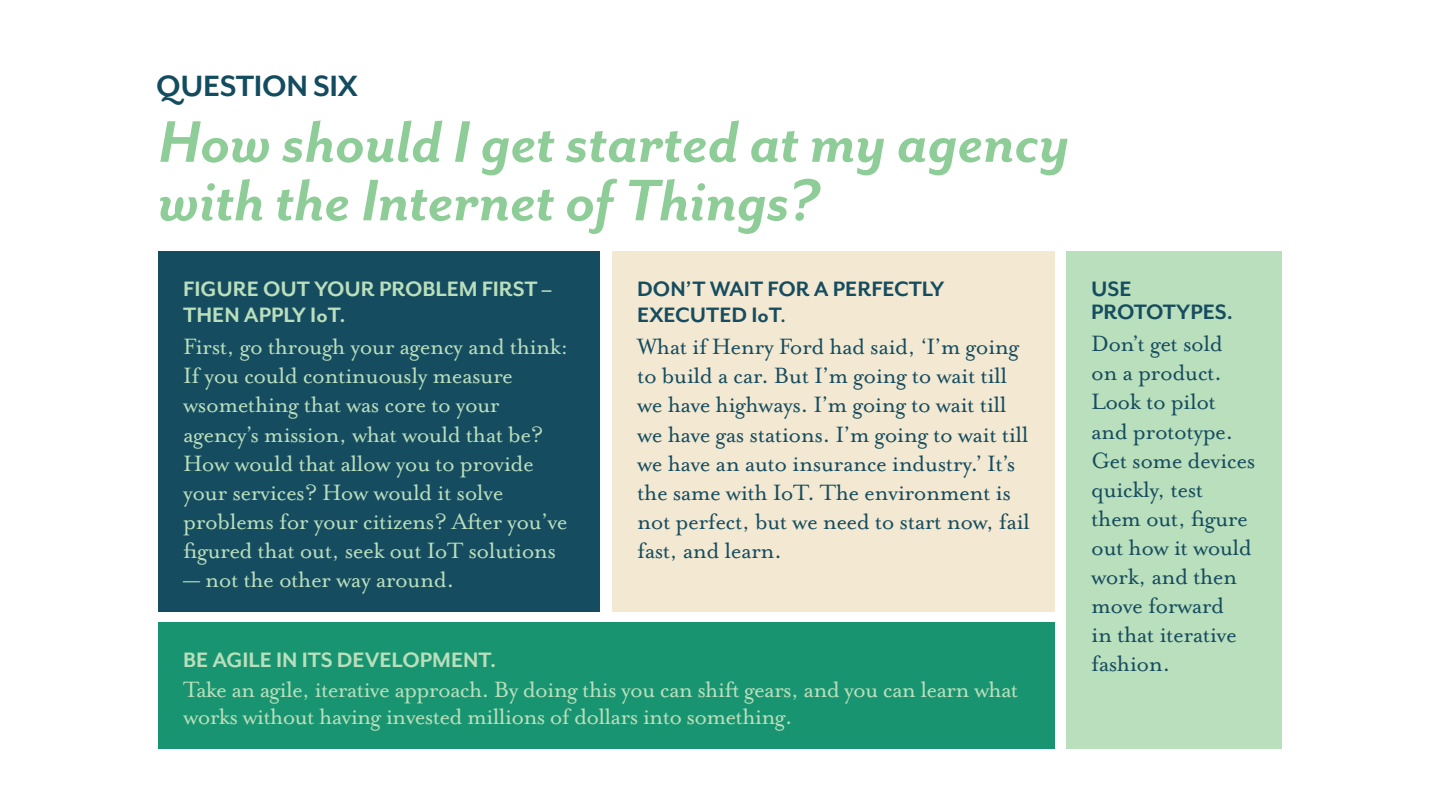
<style>
.page{position:relative;width:1440px;height:810px;background:#fff}
.page>*{position:absolute;margin:0;border:0;box-sizing:border-box;transform-origin:0 0}
.t1{font:italic 700 67.5px/58.5px "Mr Eaves San OT";color:#8ecd97}
.t2{font:700 33.75px "Mr Eaves San OT";letter-spacing:-.01em;color:#144c5f}
.t3{font:25.5px/29.1px "Mrs Eaves OT";letter-spacing:-.02em;color:#badfbd}
.t4{font:25.5px/29.1px "Mrs Eaves OT";letter-spacing:-.02em;color:#164c5f}
.t5{font:700 24px/25.5px "Mr Eaves San OT";color:#badfbd}
.t6{font:700 24px/25.5px "Mr Eaves San OT";color:#164c5f}
.s1{font-size:21px}
</style>
<div class="page">
<div style="left:158px;top:251px;width:442px;height:361px;background:#164c5f"></div>
<div style="left:613px;top:251px;width:442px;height:361px;background:#f3e9d2"></div>
<div style="left:1066px;top:251px;width:216px;height:498px;background:#badfbd"></div>
<div style="left:158px;top:622px;width:897px;height:127px;background:#199470"></div>
<h2 class="t2" style="left:156px;top:68px;width:203px">QUESTION SIX</h2>
<h1 class="t1" style="left:158px;top:113px;width:913px">How should I get started at my agency with the Internet of Things?</h1>
<p class="t5" style="left:183px;top:277px;width:370px">FIGURE OUT YOUR PROBLEM FIRST –<br>THEN APPLY IoT.</p>
<p class="t3" style="left:183px;top:332px;width:387px">First, go through your agency and think:<br>If you could continuously measure wsomething that was core to your agency’s mission, what would that be?<br>How would that allow you to provide your services? How would it solve problems for your citizens? After you’ve figured that out, seek out IoT solutions</p>
<p class="t3" style="left:183px;top:565px;width:273px">— not the other way around.</p>
<p class="t6" style="left:637px;top:277px;width:309px">DON’T WAIT FOR A PERFECTLY<br>EXECUTED IoT<span class="s1">.</span></p>
<p class="t4" style="left:637px;top:332px;width:394px">What if Henry Ford had said, ‘I’m going to build a car. But I’m going to wait till we have highways. I’m going to wait till we have gas stations. I’m going to wait till we have an auto insurance industry.’ It’s the same with IoT. The environment is not perfect, but we need to start now, fail fast, and learn.</p>
<p class="t6" style="left:1091px;top:278px;width:143px;line-height:22.5px">USE<br>PROTOTYPES.</p>
<p class="t4" style="left:1091px;top:329px;width:166px">Don’t get sold on a product.<br>Look to pilot and prototype.<br>Get some devices quickly, test them out, figure out how it would work, and then move forward<br>in that iterative</p>
<p class="t5" style="left:183px;top:647px;width:315px">BE AGILE IN ITS DEVELOPMENT.</p>
<p class="t4" style="left:1091px;top:650px;width:81px">fashion.</p>
<p class="t3" style="left:183px;top:675px;width:837px;line-height:27.6px">Take an agile, iterative approach. By doing this you can shift gears, and you can learn what works without having invested millions of dollars into something.</p>
</div>
